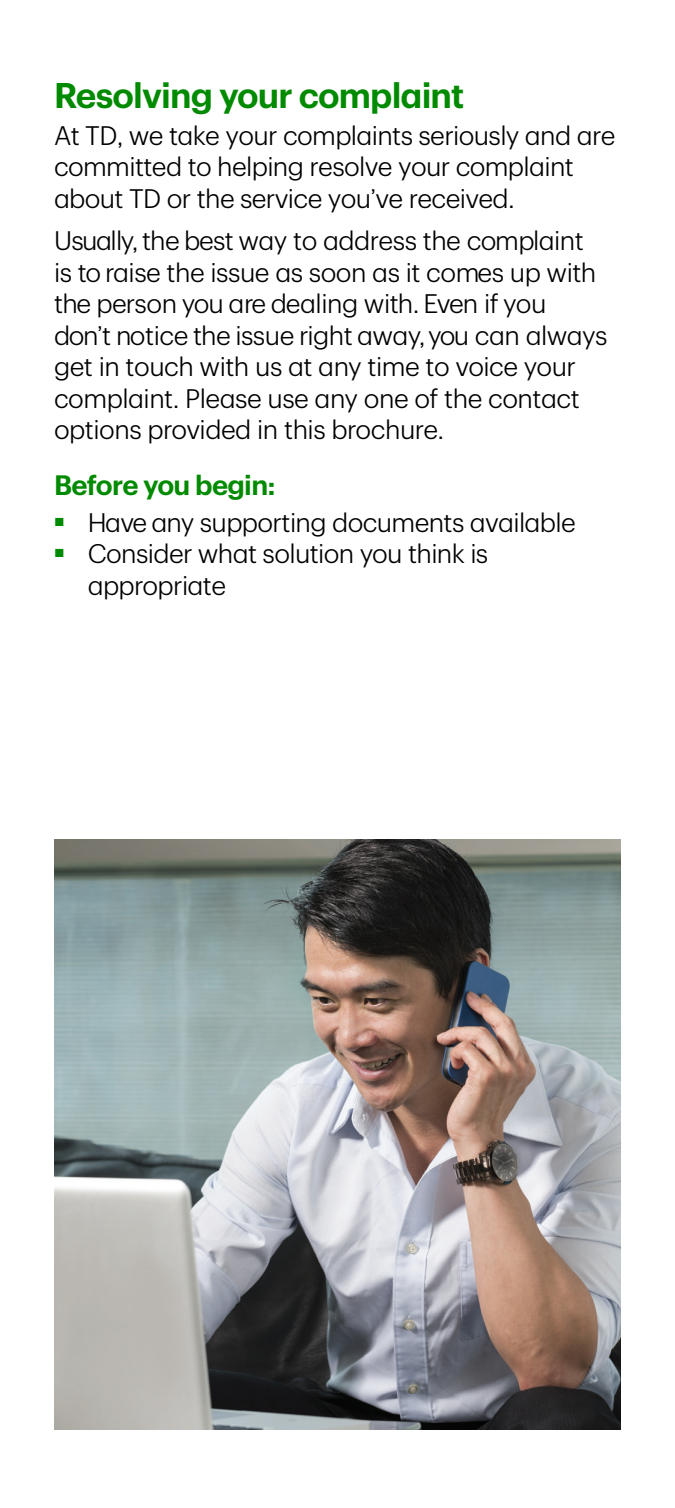
<style>
.page{position:relative;width:675px;height:1508px;background:#fff}
.page>*{position:absolute;margin:0;border:0;box-sizing:border-box;transform-origin:0 0}
.t1{font:600 35px "TD Graphik";letter-spacing:-.025em;color:#008a00}
.t2{font:600 27.5px "TD Graphik";letter-spacing:-.025em;color:#008a00}
.t3{font:300 26.25px/31.5px "TD Graphik";letter-spacing:-.025em;color:#000}
</style>
<div class="page">
<img style="left:54px;top:839px;width:567px;height:590px">
<h2 class="t1" style="left:54px;top:68px;width:412px">Resolving your complaint</h2>
<p class="t3" style="left:54px;top:117px;width:563px">At TD, we take your complaints seriously and are committed to helping resolve your complaint about TD or the service you’ve received.</p>
<p class="t3" style="left:54px;top:223px;width:555px">Usually, the best way to address the complaint is to raise the issue as soon as it comes up with the person you are dealing with. Even if you don’t notice the issue right away, you can always get in touch with us at any time to voice your complaint. Please use any one of the contact options provided in this brochure.</p>
<h3 class="t2" style="left:54px;top:464px;width:223px">Before you begin:</h3>
<p class="t3" style="left:54px;top:504px;width:523px"><sup>■</sup> Have any supporting documents available</p>
<p class="t3" style="left:88px;top:536px;width:402px;text-indent:-34px"><sup>■</sup> Consider what solution you think is appropriate</p>
</div>
